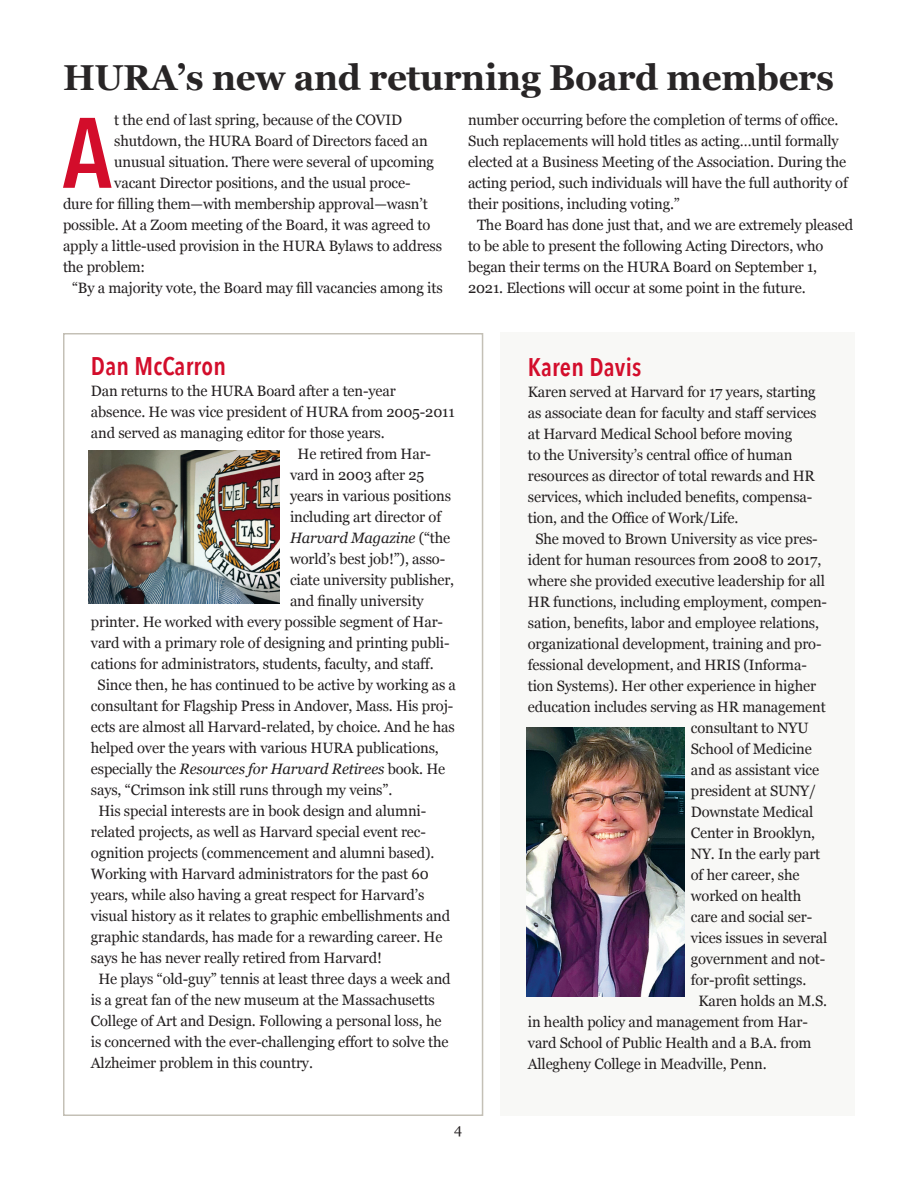
<style>
.page{position:relative;width:918px;height:1188px;background:#fff}
.page>*{position:absolute;margin:0;border:0;box-sizing:border-box;transform-origin:0 0}
.Body_Copy_first_para{font:600 98.85px "Avenir Next Condensed";color:#d30d2b}
.Subtitle{font:700 36px "Georgia";letter-spacing:-.01em;color:#282526}
.No_Spacing{font:600 25.5px "Avenir Next Condensed";letter-spacing:.01em;color:#d30d2b}
.Subtitle-2{font:600 25.5px "Avenir Next Condensed";letter-spacing:.01em;color:#d30d2b}
.No_Spacing-2{font:15px/21px "Georgia";letter-spacing:-.01em;color:#231f20}
.Body_Copy{font:15px/21px "Georgia";letter-spacing:-.01em;color:#231f20}
.Body_Copy_first_para-2{font:15px "Georgia";letter-spacing:-.01em;color:#231f20}
.No_Spacing-3{font:italic 15px "Georgia";letter-spacing:-.01em;color:#231f20}
.t1{font:14.25px "Georgia";color:#231f20}
.s1{font-style:normal}
.s2{font-style:italic}
</style>
<div class="page">
<div style="left:500px;top:332px;width:355px;height:783px;background:#f8f8f6"></div>
<img style="left:526px;top:727px;width:158px;height:269px">
<div style="left:63px;top:333px;width:420px;height:783px;border:2px solid #c4c0b6"></div>
<img style="left:88px;top:451px;width:192px;height:153px">
<p class="Subtitle" style="left:63px;top:51px;width:773px">HURA’s new and returning Board members</p>
<p class="Body_Copy_first_para" style="left:63px;top:68px;width:50px">A</p>
<p class="Body_Copy_first_para-2" style="left:114px;top:109px;width:289px">t the end of last spring, because of the COVID</p>
<p class="Body_Copy_first_para-2" style="left:114px;top:130px;width:315px">shutdown, the HURA Board of Directors faced an</p>
<p class="Body_Copy_first_para-2" style="left:114px;top:151px;width:321px">unusual situation. There were several of upcoming</p>
<p class="Body_Copy_first_para-2" style="left:114px;top:172px;width:298px">vacant Director positions, and the usual proce-</p>
<p class="Body_Copy_first_para-2" style="left:63px;top:193px;width:366px">dure for filling them—with membership approval—wasn’t</p>
<p class="Body_Copy_first_para-2" style="left:63px;top:214px;width:369px">possible. At a Zoom meeting of the Board, it was agreed to</p>
<p class="Body_Copy_first_para-2" style="left:63px;top:235px;width:381px">apply a little-used provision in the HURA Bylaws to address</p>
<p class="Body_Copy_first_para-2" style="left:63px;top:256px;width:84px">the problem:</p>
<p class="Body_Copy" style="left:72px;top:277px;width:372px">“By a majority vote, the Board may fill vacancies among its</p>
<p class="Body_Copy" style="left:468px;top:109px;width:381px">number occurring before the completion of terms of office.<br>Such replacements will hold titles as acting…until formally elected at a Business Meeting of the Association. During the acting period, such individuals will have the full authority of their positions, including voting.”</p>
<p class="Body_Copy" style="left:468px;top:214px;width:387px;text-indent:9px">The Board has done just that, and we are extremely pleased to be able to present the following Acting Directors, who began their terms on the HURA Board on September 1, 2021. Elections will occur at some point in the future.</p>
<p class="No_Spacing" style="left:91px;top:344px;width:137px">Dan McCarron</p>
<p class="No_Spacing-2" style="left:91px;top:379px;width:365px">Dan returns to the HURA Board after a ten-year<br>absence. He was vice president of HURA from 2005-2011 and served as managing editor for those years.</p>
<p class="No_Spacing-2" style="left:298px;top:442px;width:135px">He retired from Har-</p>
<p class="No_Spacing-2" style="left:290px;top:463px;width:136px">vard in 2003 after 25</p>
<p class="No_Spacing-2" style="left:290px;top:484px;width:163px">years in various positions</p>
<p class="No_Spacing-2" style="left:290px;top:505px;width:153px">including art director of</p>
<p class="No_Spacing-3" style="left:290px;top:527px;width:162px">Harvard Magazine <span class="s1">(“the</span></p>
<p class="No_Spacing-2" style="left:290px;top:547px;width:157px">world’s best job!”), asso-</p>
<p class="No_Spacing-2" style="left:290px;top:568px;width:166px">ciate university publisher,</p>
<p class="No_Spacing-2" style="left:290px;top:589px;width:135px">and finally university</p>
<p class="No_Spacing-2" style="left:91px;top:610px;width:354px">printer. He worked with every possible segment of Har-</p>
<p class="No_Spacing-2" style="left:91px;top:631px;width:360px">vard with a primary role of designing and printing publi-</p>
<p class="No_Spacing-2" style="left:91px;top:652px;width:344px">cations for administrators, students, faculty, and staff.</p>
<p class="No_Spacing-2" style="left:91px;top:673px;width:367px;text-indent:7px">Since then, he has continued to be active by working as a consultant for Flagship Press in Andover, Mass. His proj&shy;ects are almost all Harvard-related, by choice. And he has helped over the years with various HURA publications, especially the <span class="s2">Resources for Harvard Retirees</span> book. He says, “Crimson ink still runs through my veins”.</p>
<p class="No_Spacing-2" style="left:91px;top:799px;width:361px;text-indent:8px">His special interests are in book design and alumni&shy;related projects, as well as Harvard special event rec&shy;ognition projects (commencement and alumni based).<br>Working with Harvard administrators for the past 60 years, while also having a great respect for Harvard’s visual history as it relates to graphic embellishments and graphic standards, has made for a rewarding career. He says he has never really retired from Harvard!</p>
<p class="No_Spacing-2" style="left:91px;top:967px;width:361px;text-indent:8px">He plays “old-guy” tennis at least three days a week and is a great fan of the new museum at the Massachusetts College of Art and Design. Following a personal loss, he is concerned with the ever-challenging effort to solve the Alzheimer problem in this country.</p>
<p class="Subtitle-2" style="left:528px;top:346px;width:115px">Karen Davis</p>
<p class="No_Spacing-2" style="left:528px;top:381px;width:290px">Karen served at Harvard for 17 years, starting as associate dean for faculty and staff services at Harvard Medical School before moving<br>to the University’s central office of human resources as director of total rewards and HR services, which included benefits, compensa&shy;tion, and the Office of Work/Life.</p>
<p class="No_Spacing-2" style="left:535px;top:528px;width:284px">She moved to Brown University as vice pres-</p>
<p class="No_Spacing-2" style="left:528px;top:549px;width:295px">ident for human resources from 2008 to 2017,</p>
<p class="No_Spacing-2" style="left:528px;top:570px;width:299px">where she provided executive leadership for all</p>
<p class="No_Spacing-2" style="left:528px;top:591px;width:301px">HR functions, including employment, compen-</p>
<p class="No_Spacing-2" style="left:528px;top:612px;width:293px">sation, benefits, labor and employee relations,</p>
<p class="No_Spacing-2" style="left:528px;top:633px;width:295px">organizational development, training and pro-</p>
<p class="No_Spacing-2" style="left:528px;top:654px;width:280px">fessional development, and HRIS (Informa-</p>
<p class="No_Spacing-2" style="left:528px;top:675px;width:290px">tion Systems). Her other experience in higher</p>
<p class="No_Spacing-2" style="left:528px;top:696px;width:299px">education includes serving as HR management</p>
<p class="No_Spacing-2" style="left:691px;top:717px;width:119px">consultant to NYU</p>
<p class="No_Spacing-2" style="left:691px;top:738px;width:123px">School of Medicine</p>
<p class="No_Spacing-2" style="left:691px;top:759px;width:130px">and as assistant vice</p>
<p class="No_Spacing-2" style="left:691px;top:780px;width:127px">president at SUNY/</p>
<p class="No_Spacing-2" style="left:691px;top:801px;width:124px">Downstate Medical</p>
<p class="No_Spacing-2" style="left:691px;top:822px;width:126px">Center in Brooklyn,</p>
<p class="No_Spacing-2" style="left:691px;top:843px;width:131px">NY. In the early part</p>
<p class="No_Spacing-2" style="left:691px;top:864px;width:110px">of her career, she</p>
<p class="No_Spacing-2" style="left:691px;top:885px;width:112px">worked on health</p>
<p class="No_Spacing-2" style="left:691px;top:906px;width:123px">care and social ser-</p>
<p class="No_Spacing-2" style="left:691px;top:927px;width:138px">vices issues in several</p>
<p class="No_Spacing-2" style="left:691px;top:948px;width:136px">government and not-</p>
<p class="No_Spacing-2" style="left:691px;top:969px;width:117px">for-profit settings.</p>
<p class="No_Spacing-2" style="left:528px;top:990px;width:301px;text-indent:170px">Karen holds an M.S. in health policy and management from Har&shy;vard School of Public Health and a B.A. from Allegheny College in Meadville, Penn.</p>
<p class="t1" style="left:454px;top:1119px;width:10px">4</p>
</div>
